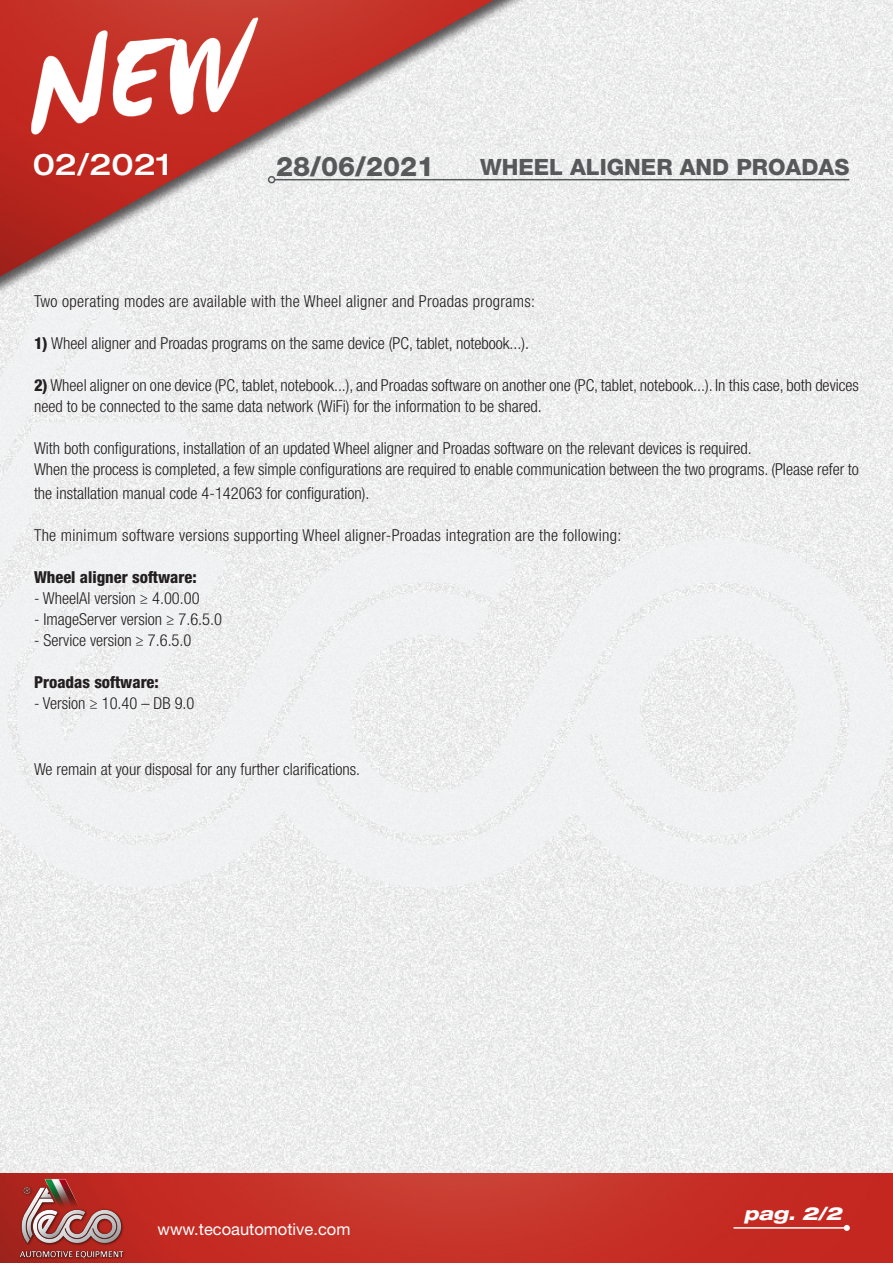
<style>
.page{position:relative;width:893px;height:1263px;background:#fff}
.page>*{position:absolute;margin:0;border:0;box-sizing:border-box;transform-origin:0 0}
.t1{font:500 expanded 30px "Helvetica Neue LT Std";color:#fff}
.t2{font:800 27px "Helvetica Neue LT Std";color:#57585a}
.t3{font:800 22.5px "Helvetica Neue LT Std";color:#57585a}
.t4{font:italic 800 expanded 18px "Helvetica Neue LT Std";color:#fff}
.t5{font:300 condensed 16.5px/21px "Helvetica Neue LT Std";color:#231f20}
.t6{font:300 condensed 16.5px "Helvetica Neue LT Std";letter-spacing:.02em;color:#231f20}
.t7{font:800 condensed 16.5px "Helvetica Neue LT Std";color:#231f20}
.t8{font:16.5px "Helvetica Neue LT Std";color:#fff}
.s1{font-weight:800}
</style>
<div class="page">
<img style="left:0;top:888px;width:893px;height:285px">
<img style="left:0;top:1173px;width:893px;height:90px">
<img style="left:18px;top:1176px;width:155px;height:83px">
<hr style="left:733px;top:1227px;width:114px;height:2px;background:#fff">
<svg style="left:844px;top:1225px;width:6px;height:6px"></svg>
<svg style="left:0;top:415px;width:893px;height:473px;fill:#f0f0f1"></svg>
<div style="left:0;top:0;width:893px;height:415px;background:#231f20;opacity:.75"></div>
<img style="left:0;top:0;width:494px;height:276px">
<img style="left:15px;top:13px;width:266px;height:141px">
<hr style="left:275px;top:179px;width:574px;height:1px;background:#57585a">
<div style="left:268px;top:176px;width:7px;height:7px;border:2px solid #57585a;border-radius:50%"></div>
<h1 class="t1" style="left:33px;top:146px;width:140px">02/2021</h1>
<h2 class="t2" style="left:276px;top:150px;width:160px">28/06/2021</h2>
<h3 class="t3" style="left:480px;top:154px;width:371px">WHEEL ALIGNER AND PROADAS</h3>
<p class="t6" style="left:34px;top:292px;width:503px">Two operating modes are available with the Wheel aligner and Proadas programs:</p>
<p class="t5" style="left:34px;top:332px;width:496px"><span class="s1">1)</span> Wheel aligner and Proadas programs on the same device (PC, tablet, notebook...).</p>
<p class="t5" style="left:34px;top:374px;width:826px"><span class="s1">2)</span> Wheel aligner on one device (PC, tablet, notebook...), and Proadas software on another one (PC, tablet, notebook...). In this case, both devices need to be connected to the same data network (WiFi) for the information to be shared.</p>
<p class="t5" style="left:34px;top:437px;width:826px">With both configurations, installation of an updated Wheel aligner and Proadas software on the relevant devices is required.<br>When the process is completed, a few simple configurations are required to enable communication between the two programs. (Please refer to</p>
<p class="t5" style="left:34px;top:482px;width:337px">the installation manual code 4-142063 for configuration).</p>
<p class="t6" style="left:34px;top:526px;width:589px">The minimum software versions supporting Wheel aligner-Proadas integration are the following:</p>
<p class="t7" style="left:34px;top:567px;width:164px">Wheel aligner software:</p>
<p class="t5" style="left:34px;top:587px;width:167px">- WheelAl version ≥ 4.00.00</p>
<p class="t5" style="left:34px;top:608px;width:189px">- ImageServer version ≥ 7.6.5.0</p>
<p class="t5" style="left:34px;top:629px;width:159px">- Service version ≥ 7.6.5.0</p>
<p class="t7" style="left:34px;top:672px;width:126px">Proadas software:</p>
<p class="t5" style="left:34px;top:692px;width:162px">- Version ≥ 10.40 – DB 9.0</p>
<p class="t5" style="left:34px;top:758px;width:328px">We remain at your disposal for any further clarifications.</p>
<p class="t8" style="left:158px;top:1219px;width:194px">www.tecoautomotive.com</p>
<p class="t4" style="left:744px;top:1202px;width:100px">pag. 2/2</p>
</div>
